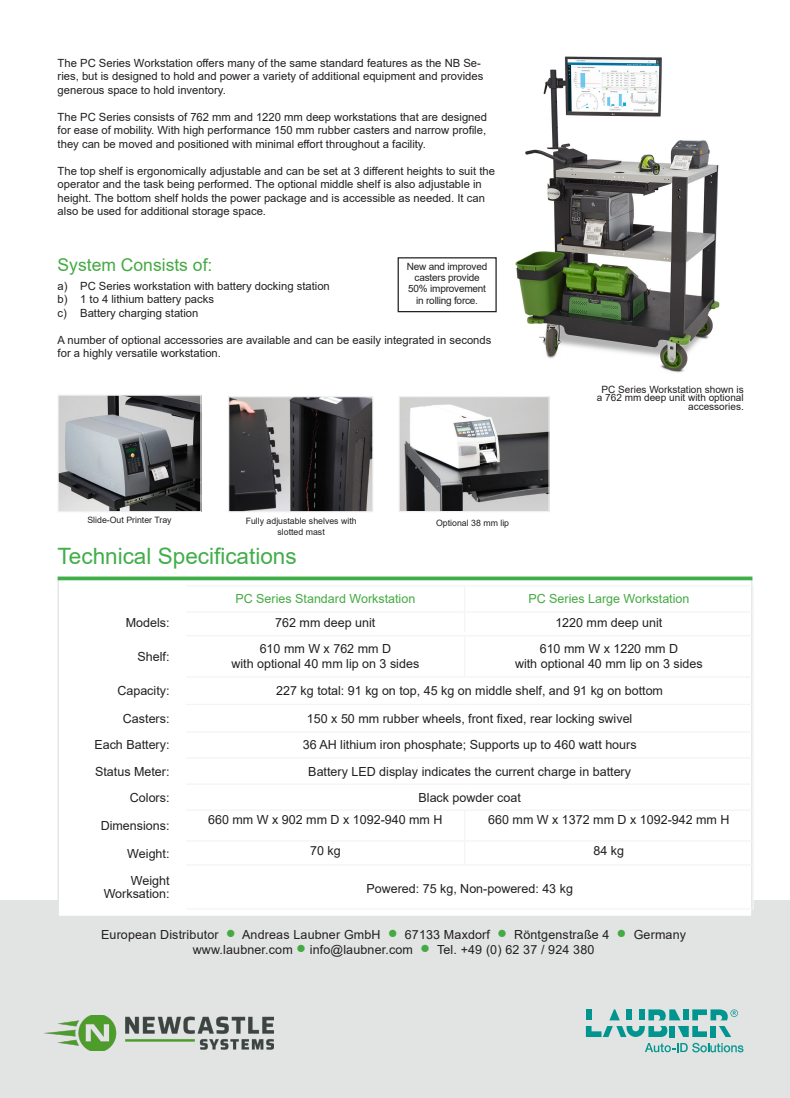
<style>
.page{position:relative;width:790px;height:1098px;background:#fff}
.page>*{position:absolute;margin:0;border:0;box-sizing:border-box;transform-origin:0 0}
.Section_Heading{font:22.5px "Arial";color:#40ae49}
.Section_Heading-2{font:17.5px "Arial";color:#44aa42}
.Table_Body{font:12.5px "Arial";color:#231f20}
.t1{font:12.5px "Arial";color:#44aa42}
.Body{font:11.25px/13.5px "Arial";color:#231f20}
.Hero_Photo_Caption{font:10px/8.8px "Arial";color:#231f20;text-align:right}
.Thumbnail_Caption{font:10px "Arial";letter-spacing:-.02em;color:#231f20}
.Thumbnail_Caption-2{font:8.75px "Arial";color:#231f20}
.s1{color:#44aa42}
</style>
<div class="page">
<img style="left:494px;top:56px;width:226px;height:317px">
<div style="left:0;top:900px;width:789px;height:197px;background:#e2e3e3"></div>
<svg style="left:645px;top:1042px;width:98px;height:10px"></svg>
<svg style="left:585px;top:1009px;width:152px;height:27px"></svg>
<div style="left:58px;top:578px;width:694px;height:339px;background:#fff;border:1px solid #e2e3e3"></div>
<svg style="left:58px;top:576px;width:694px;height:4px;background:#5ab962"></svg>
<img style="left:59px;top:396px;width:140px;height:114px">
<div style="left:57px;top:394px;width:144px;height:118px;border:1px solid #eff1f0"></div>
<div style="left:397px;top:257px;width:99px;height:55px;border:1px solid #231f20"></div>
<img style="left:230px;top:398px;width:141px;height:112px">
<div style="left:228px;top:396px;width:145px;height:116px;border:1px solid #eff1f0"></div>
<img style="left:400px;top:398px;width:147px;height:112px">
<div style="left:398px;top:396px;width:151px;height:116px;border:1px solid #eff1f0"></div>
<img style="left:44px;top:1015px;width:229px;height:35px">
<hr style="left:186px;top:585px;width:278px;height:1px;background:#f3f4f3">
<hr style="left:464px;top:585px;width:289px;height:1px;background:#f3f4f3">
<hr style="left:463px;top:586px;width:2px;height:25px;background:#f3f4f3">
<hr style="left:186px;top:611px;width:278px;height:1px;background:#f3f4f3">
<hr style="left:464px;top:611px;width:289px;height:1px;background:#f3f4f3">
<hr style="left:463px;top:612px;width:2px;height:20px;background:#f3f4f3">
<svg style="left:752px;top:586px;width:1px;height:49px"></svg>
<hr style="left:186px;top:635px;width:278px;height:1px;background:#f3f4f3">
<hr style="left:464px;top:635px;width:289px;height:1px;background:#f3f4f3">
<hr style="left:463px;top:636px;width:2px;height:40px;background:#f3f4f3">
<hr style="left:752px;top:636px;width:1px;height:40px;background:#f3f4f3">
<hr style="left:186px;top:676px;width:278px;height:1px;background:#f3f4f3">
<hr style="left:464px;top:676px;width:289px;height:1px;background:#f3f4f3">
<hr style="left:186px;top:703px;width:278px;height:2px;background:#f3f4f3">
<hr style="left:464px;top:703px;width:289px;height:2px;background:#f3f4f3">
<hr style="left:186px;top:731px;width:278px;height:1px;background:#f3f4f3">
<hr style="left:464px;top:731px;width:289px;height:1px;background:#f3f4f3">
<hr style="left:186px;top:757px;width:278px;height:1px;background:#f3f4f3">
<hr style="left:464px;top:757px;width:289px;height:1px;background:#f3f4f3">
<hr style="left:186px;top:783px;width:278px;height:1px;background:#f3f4f3">
<hr style="left:464px;top:783px;width:289px;height:1px;background:#f3f4f3">
<svg style="left:752px;top:677px;width:1px;height:132px"></svg>
<hr style="left:186px;top:809px;width:278px;height:1px;background:#f3f4f3">
<hr style="left:464px;top:809px;width:289px;height:1px;background:#f3f4f3">
<hr style="left:463px;top:810px;width:2px;height:30px;background:#f3f4f3">
<hr style="left:752px;top:810px;width:1px;height:30px;background:#f3f4f3">
<hr style="left:186px;top:840px;width:278px;height:1px;background:#f3f4f3">
<hr style="left:464px;top:840px;width:289px;height:1px;background:#f3f4f3">
<hr style="left:463px;top:841px;width:2px;height:23px;background:#f3f4f3">
<svg style="left:752px;top:841px;width:1px;height:23px"></svg>
<hr style="left:186px;top:864px;width:278px;height:1px;background:#f3f4f3">
<hr style="left:464px;top:864px;width:289px;height:1px;background:#f3f4f3">
<hr style="left:752px;top:865px;width:1px;height:43px;background:#f3f4f3">
<hr style="left:186px;top:908px;width:278px;height:1px;background:#f3f4f3">
<hr style="left:464px;top:908px;width:289px;height:1px;background:#f3f4f3">
<p class="Body" style="left:58px;top:56px;width:427px">The PC Series Workstation offers many of the same standard features as the NB Se&shy;ries, but is designed to hold and power a variety of additional equipment and provides generous space to hold inventory.</p>
<p class="Body" style="left:58px;top:110px;width:430px;text-align:justify">The PC Series consists of 762 mm and 1220 mm deep workstations that are designed for ease of mobility. With high performance 150 mm rubber casters and narrow profile, they can be moved and positioned with minimal effort throughout a facility.</p>
<p class="Body" style="left:58px;top:164px;width:438px">The top shelf is ergonomically adjustable and can be set at 3 different heights to suit the operator and the task being performed. The optional middle shelf is also adjustable in height. The bottom shelf holds the power package and is accessible as needed. It can also be used for additional storage space.</p>
<p class="Section_Heading-2" style="left:58px;top:253px;width:156px">System Consists of:</p>
<p class="Body" style="left:58px;top:279px;width:273px">a) PC Series workstation with battery docking station</p>
<p class="Body" style="left:58px;top:292px;width:158px">b) 1 to 4 lithium battery packs</p>
<p class="Body" style="left:58px;top:306px;width:142px">c) Battery charging station</p>
<p class="Body" style="left:58px;top:333px;width:435px">A number of optional accessories are available and can be easily integrated in seconds for a highly versatile workstation.</p>
<p class="Thumbnail_Caption" style="left:406px;top:259px;width:82px">New and improved</p>
<p class="Thumbnail_Caption" style="left:414px;top:270px;width:66px">casters provide</p>
<p class="Thumbnail_Caption" style="left:408px;top:282px;width:79px">50% improvement</p>
<p class="Thumbnail_Caption" style="left:416px;top:293px;width:63px">in rolling force.</p>
<p class="Thumbnail_Caption-2" style="left:87px;top:514px;width:86px">Slide-Out Printer Tray</p>
<p class="Thumbnail_Caption-2" style="left:245px;top:515px;width:112px">Fully adjustable shelves with</p>
<p class="Thumbnail_Caption-2" style="left:436px;top:516px;width:74px">Optional 38 mm lip</p>
<p class="Thumbnail_Caption-2" style="left:277px;top:525px;width:49px">slotted mast</p>
<p class="Section_Heading" style="left:58px;top:541px;width:240px">Technical Specifications</p>
<p class="Hero_Photo_Caption" style="left:596px;top:384px;width:148px">PC Series Workstation shown is a 762 mm deep unit with optional accessories.</p>
<p class="t1" style="left:235px;top:590px;width:181px">PC Series Standard Workstation</p>
<p class="t1" style="left:528px;top:590px;width:162px">PC Series Large Workstation</p>
<p class="Table_Body" style="left:126px;top:613px;width:45px">Models:</p>
<p class="Table_Body" style="left:275px;top:613px;width:102px">762 mm deep unit</p>
<p class="Table_Body" style="left:555px;top:613px;width:108px">1220 mm deep unit</p>
<p class="Table_Body" style="left:137px;top:648px;width:33px">Shelf:</p>
<p class="Table_Body" style="left:259px;top:640px;width:133px">610 mm W x 762 mm D</p>
<p class="Table_Body" style="left:231px;top:655px;width:189px">with optional 40 mm lip on 3 sides</p>
<p class="Table_Body" style="left:539px;top:640px;width:140px">610 mm W x 1220 mm D</p>
<p class="Table_Body" style="left:514px;top:655px;width:189px">with optional 40 mm lip on 3 sides</p>
<p class="Table_Body" style="left:117px;top:682px;width:54px">Capacity:</p>
<p class="Table_Body" style="left:276px;top:682px;width:388px">227 kg total: 91 kg on top, 45 kg on middle shelf, and 91 kg on bottom</p>
<p class="Table_Body" style="left:123px;top:709px;width:48px">Casters:</p>
<p class="Table_Body" style="left:307px;top:709px;width:327px">150 x 50 mm rubber wheels, front fixed, rear locking swivel</p>
<p class="Table_Body" style="left:94px;top:736px;width:77px">Each Battery:</p>
<p class="Table_Body" style="left:302px;top:736px;width:335px">36 AH lithium iron phosphate; Supports up to 460 watt hours</p>
<p class="Table_Body" style="left:95px;top:762px;width:76px">Status Meter:</p>
<p class="Table_Body" style="left:308px;top:762px;width:324px">Battery LED display indicates the current charge in battery</p>
<p class="Table_Body" style="left:130px;top:788px;width:41px">Colors:</p>
<p class="Table_Body" style="left:418px;top:788px;width:104px">Black powder coat</p>
<p class="Table_Body" style="left:101px;top:817px;width:70px">Dimensions:</p>
<p class="Table_Body" style="left:208px;top:811px;width:236px">660 mm W x 902 mm D x 1092-940 mm H</p>
<p class="Table_Body" style="left:488px;top:811px;width:243px">660 mm W x 1372 mm D x 1092-942 mm H</p>
<p class="Table_Body" style="left:127px;top:844px;width:44px">Weight:</p>
<p class="Table_Body" style="left:310px;top:842px;width:32px">70 kg</p>
<p class="Table_Body" style="left:593px;top:842px;width:32px">84 kg</p>
<p class="Table_Body" style="left:131px;top:871px;width:40px">Weight</p>
<p class="Table_Body" style="left:104px;top:885px;width:67px">Worksation:</p>
<p class="Table_Body" style="left:366px;top:879px;width:208px">Powered: 75 kg, Non-powered: 43 kg</p>
<p class="Table_Body" style="left:101px;top:925px;width:586px">European Distributor <span class="s1">●</span> Andreas Laubner GmbH <span class="s1">●</span> 67133 Maxdorf <span class="s1">●</span> Röntgenstraße 4 <span class="s1">●</span> Germany</p>
<p class="Table_Body" style="left:192px;top:940px;width:403px">www.laubner.com <span class="s1">●</span> info@laubner.com <span class="s1">●</span> Tel. +49 (0) 62 37 / 924 380</p>
</div>
